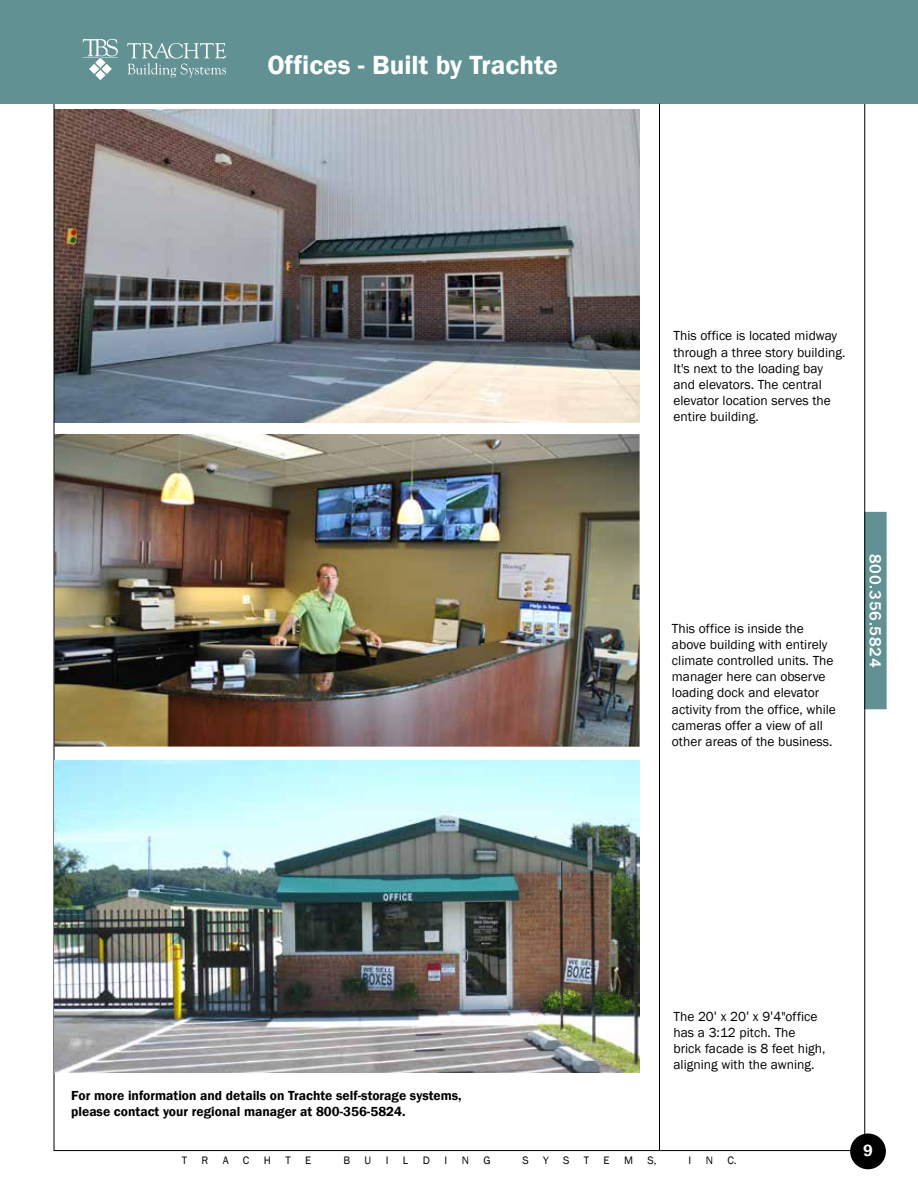
<style>
.page{position:relative;width:918px;height:1188px;background:#fff}
.page>*{position:absolute;margin:0;border:0;box-sizing:border-box;transform-origin:0 0}
.t1{font:600 27px "Franklin Gothic";color:#fff}
.t2{font:600 16.65px "Franklin Gothic";color:#fff}
.t3{font:500 16.5px "Franklin Gothic";letter-spacing:.05em;color:#fff}
.t4{font:13.5px/16.2px "Franklin Gothic";color:#000}
.t5{font:600 13.5px/16.2px "Franklin Gothic";color:#000}
.t6{font:11.1px "Franklin Gothic";color:#000}
.s1{font-family:"Work Sans"}
</style>
<div class="page">
<img style="left:55px;top:110px;width:585px;height:313px">
<img style="left:55px;top:434px;width:585px;height:313px">
<hr style="left:54px;top:1150px;width:814px;height:1px;background:#000">
<div style="left:865px;top:512px;width:21px;height:197px;background:#629194"></div>
<div style="left:865px;top:512px;width:21px;height:197px;border:1px solid #629194"></div>
<hr style="left:864px;top:104px;width:1px;height:1047px;background:#000">
<div style="left:850px;top:1134px;width:36px;height:35px;background:#000;border-radius:50%"></div>
<div style="left:4px;top:0;width:914px;height:104px;background:#629194"></div>
<div style="left:0;top:0;width:16px;height:104px;background:#629194"></div>
<svg style="left:83px;top:39px;width:35px;height:41px"></svg>
<svg style="left:127px;top:43px;width:99px;height:34px"></svg>
<hr style="left:54px;top:104px;width:1px;height:1047px;background:#000">
<hr style="left:659px;top:104px;width:1px;height:1046px;background:#000">
<img style="left:54px;top:760px;width:586px;height:313px">
<h1 class="t1" style="left:267px;top:48px;width:292px">Offices - Built by Trachte</h1>
<p class="t4" style="left:673px;top:328px;width:173px">This office is located midway through a three story building.<br>It's next to the loading bay and elevators. The central elevator location serves the entire building.</p>
<p class="t4" style="left:672px;top:620px;width:165px">This office is inside the above building with entirely climate controlled units. The manager here can observe loading dock and elevator activity from the office, while cameras offer a view of all other areas of the business.</p>
<p class="t3" style="left:885px;top:554px;width:115px;rotate:90deg">800.356.5824</p>
<p class="t5" style="left:71px;top:1088px;width:392px">For more information and details on Trachte self-storage systems, please contact your regional manager at 800-356-5824.</p>
<p class="t4" style="left:673px;top:1008px;width:154px">The 20<span class="s1">'</span> x 20<span class="s1">'</span> x 9<span class="s1">'</span>4"office has a 3:12 pitch. The brick facade is 8 feet high, aligning with the awning.</p>
<p class="t6" style="left:182px;top:1154px;width:7px">T</p>
<p class="t6" style="left:202px;top:1154px;width:8px">R</p>
<p class="t6" style="left:223px;top:1154px;width:7px">A</p>
<p class="t6" style="left:243px;top:1154px;width:8px">C</p>
<p class="t6" style="left:264px;top:1154px;width:9px">H</p>
<p class="t6" style="left:285px;top:1154px;width:7px">T</p>
<p class="t6" style="left:305px;top:1154px;width:8px">E</p>
<p class="t6" style="left:343px;top:1154px;width:8px">B</p>
<p class="t6" style="left:365px;top:1154px;width:8px">U</p>
<p class="t6" style="left:386px;top:1154px;width:4px">I</p>
<p class="t6" style="left:403px;top:1154px;width:7px">L</p>
<p class="t6" style="left:423px;top:1154px;width:9px">D</p>
<p class="t6" style="left:444px;top:1154px;width:4px">I</p>
<p class="t6" style="left:462px;top:1154px;width:9px">N</p>
<p class="t6" style="left:483px;top:1154px;width:9px">G</p>
<p class="t6" style="left:523px;top:1154px;width:8px">S</p>
<p class="t6" style="left:543px;top:1154px;width:7px">Y</p>
<p class="t6" style="left:563px;top:1154px;width:8px">S</p>
<p class="t6" style="left:584px;top:1154px;width:7px">T</p>
<p class="t6" style="left:604px;top:1154px;width:8px">E</p>
<p class="t6" style="left:624px;top:1154px;width:11px">M</p>
<p class="t6" style="left:648px;top:1154px;width:11px">S,</p>
<p class="t6" style="left:689px;top:1154px;width:4px">I</p>
<p class="t6" style="left:706px;top:1154px;width:9px">N</p>
<p class="t6" style="left:728px;top:1154px;width:11px">C.</p>
<p class="t2" style="left:863px;top:1140px;width:11px">9</p>
</div>
